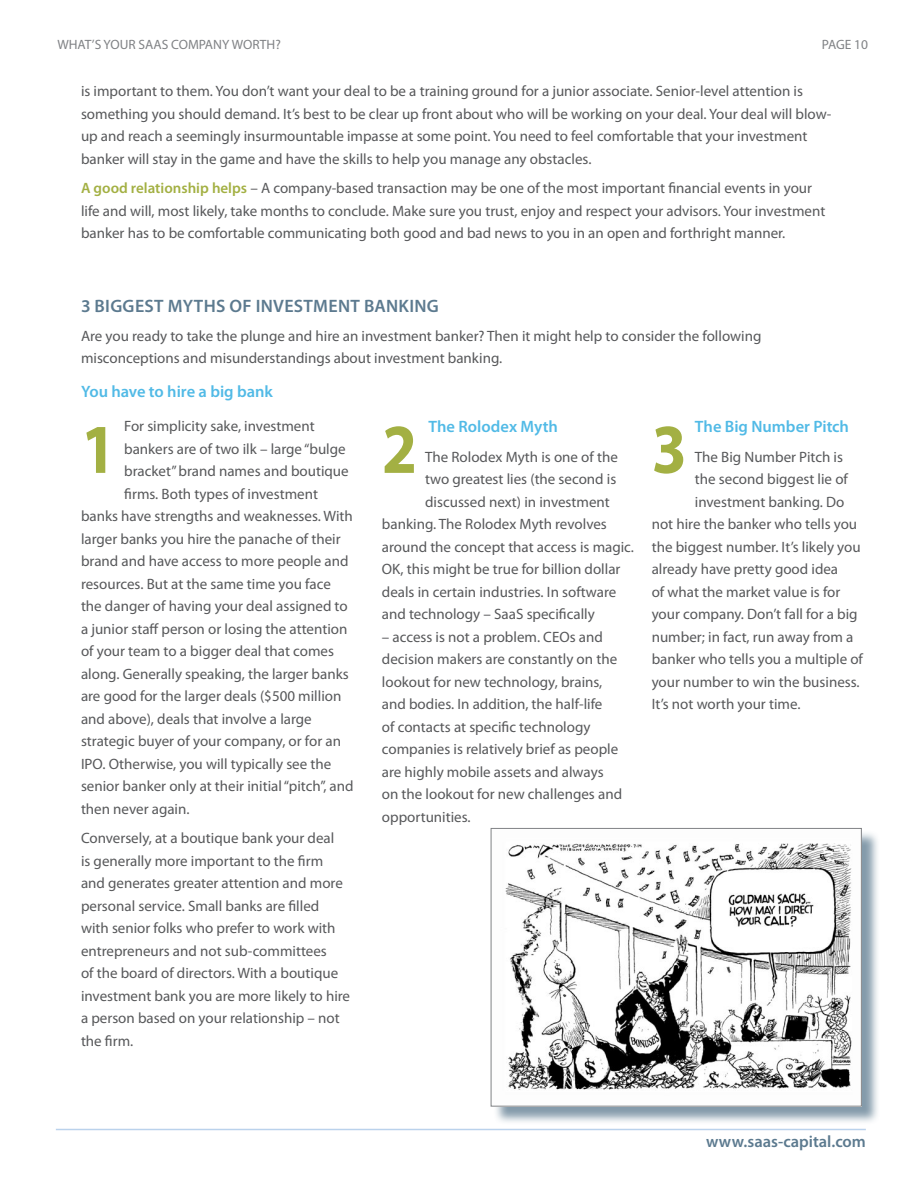
<style>
.page{position:relative;width:918px;height:1188px;background:#fff}
.page>*{position:absolute;margin:0;border:0;box-sizing:border-box;transform-origin:0 0}
.SC_-_title_1{font:700 70.5px "Myriad Pro";color:#a3b043;scale:.9 1}
.SC_-_Subhead_1{font:600 18px "Myriad Pro";letter-spacing:.015em;color:#5c7a8f}
.SC_-_subhead_2{font:600 16.5px "Myriad Pro";color:#51bae6}
.t1{font:600 16.5px "Myriad Pro";color:#5c7a8f}
.SC_-_body_text{font:15px/22.5px "Myriad Pro";color:#57585a}
.t2{font:13.5px "Myriad Pro";color:#808285}
.s1{font-weight:600;color:#a3b043}
</style>
<div class="page">
<hr style="left:56px;top:1129px;width:810px;height:1px;background:#b3cdea">
<div style="left:493px;top:830px;width:387px;height:295px;background:#5c7a8f;opacity:.75"></div>
<img style="left:493px;top:830px;width:367px;height:274px">
<div style="left:491px;top:828px;width:371px;height:278px;border:1px solid #808285"></div>
<p class="t2" style="left:57px;top:36px;width:225px">WHAT’S YOUR SAAS COMPANY WORTH?</p>
<p class="t2" style="left:822px;top:36px;width:48px">PAGE 10</p>
<p class="SC_-_body_text" style="left:81px;top:80px;width:752px">is important to them. You don’t want your deal to be a training ground for a junior associate. Senior-level attention is something you should demand. It’s best to be clear up front about who will be working on your deal. Your deal will blow&shy;up and reach a seemingly insurmountable impasse at some point. You need to feel comfortable that your investment banker will stay in the game and have the skills to help you manage any obstacles.</p>
<p class="SC_-_body_text" style="left:81px;top:177px;width:746px"><span class="s1">A good relationship helps</span> – A company-based transaction may be one of the most important financial events in your life and will, most likely, take months to conclude. Make sure you trust, enjoy and respect your advisors. Your investment banker has to be comfortable communicating both good and bad news to you in an open and forthright manner.</p>
<p class="SC_-_Subhead_1" style="left:81px;top:294px;width:359px">3 BIGGEST MYTHS OF INVESTMENT BANKING</p>
<p class="SC_-_body_text" style="left:81px;top:324px;width:682px">Are you ready to take the plunge and hire an investment banker? Then it might help to consider the following misconceptions and misunderstandings about investment banking.</p>
<p class="SC_-_subhead_2" style="left:81px;top:381px;width:193px">You have to hire a big bank</p>
<p class="SC_-_body_text" style="left:124px;top:415px;width:192px">For simplicity sake, investment</p>
<p class="SC_-_body_text" style="left:124px;top:437px;width:223px">bankers are of two ilk – large “bulge</p>
<p class="SC_-_body_text" style="left:124px;top:460px;width:226px">bracket” brand names and boutique</p>
<p class="SC_-_body_text" style="left:124px;top:482px;width:195px">firms. Both types of investment</p>
<p class="SC_-_body_text" style="left:81px;top:505px;width:273px">banks have strengths and weaknesses. With</p>
<p class="SC_-_body_text" style="left:81px;top:527px;width:261px">larger banks you hire the panache of their</p>
<p class="SC_-_body_text" style="left:81px;top:550px;width:269px">brand and have access to more people and</p>
<p class="SC_-_body_text" style="left:81px;top:572px;width:251px">resources. But at the same time you face</p>
<p class="SC_-_body_text" style="left:81px;top:595px;width:268px">the danger of having your deal assigned to</p>
<p class="SC_-_body_text" style="left:81px;top:617px;width:268px">a junior staff person or losing the attention</p>
<p class="SC_-_body_text" style="left:81px;top:640px;width:255px">of your team to a bigger deal that comes</p>
<p class="SC_-_body_text" style="left:81px;top:662px;width:269px">along. Generally speaking, the larger banks</p>
<p class="SC_-_body_text" style="left:81px;top:685px;width:262px">are good for the larger deals ($500 million</p>
<p class="SC_-_body_text" style="left:81px;top:707px;width:232px">and above), deals that involve a large</p>
<p class="SC_-_body_text" style="left:81px;top:730px;width:262px">strategic buyer of your company, or for an</p>
<p class="SC_-_body_text" style="left:81px;top:752px;width:252px">IPO. Otherwise, you will typically see the</p>
<p class="SC_-_body_text" style="left:81px;top:775px;width:274px">senior banker only at their initial “pitch”, and</p>
<p class="SC_-_body_text" style="left:81px;top:797px;width:110px">then never again.</p>
<p class="SC_-_body_text" style="left:81px;top:826px;width:271px">Conversely, at a boutique bank your deal<br>is generally more important to the firm and generates greater attention and more personal service. Small banks are filled with senior folks who prefer to work with entrepreneurs and not sub-committees<br>of the board of directors. With a boutique investment bank you are more likely to hire a person based on your relationship – not the firm.</p>
<p class="SC_-_title_1" style="left:81px;top:403px;width:41px">1</p>
<p class="SC_-_subhead_2" style="left:429px;top:416px;width:131px">The Rolodex Myth</p>
<p class="SC_-_title_1" style="left:382px;top:403px;width:41px">2</p>
<p class="SC_-_subhead_2" style="left:695px;top:416px;width:156px">The Big Number Pitch</p>
<p class="SC_-_title_1" style="left:652px;top:403px;width:41px">3</p>
<p class="SC_-_body_text" style="left:425px;top:445px;width:194px">The Rolodex Myth is one of the</p>
<p class="SC_-_body_text" style="left:425px;top:468px;width:193px">two greatest lies (the second is</p>
<p class="SC_-_body_text" style="left:425px;top:490px;width:186px">discussed next) in investment</p>
<p class="SC_-_body_text" style="left:382px;top:513px;width:226px">banking. The Rolodex Myth revolves</p>
<p class="SC_-_body_text" style="left:382px;top:535px;width:253px">around the concept that access is magic.</p>
<p class="SC_-_body_text" style="left:382px;top:558px;width:240px">OK, this might be true for billion dollar</p>
<p class="SC_-_body_text" style="left:382px;top:580px;width:236px">deals in certain industries. In software</p>
<p class="SC_-_body_text" style="left:382px;top:603px;width:214px">and technology – SaaS specifically</p>
<p class="SC_-_body_text" style="left:382px;top:625px;width:242px">– access is not a problem. CEOs and decision makers are constantly on the lookout for new technology, brains, and bodies. In addition, the half-life<br>of contacts at specific technology companies is relatively brief as people are highly mobile assets and always on the lookout for new challenges and opportunities.</p>
<p class="SC_-_body_text" style="left:695px;top:445px;width:150px">The Big Number Pitch is</p>
<p class="SC_-_body_text" style="left:695px;top:468px;width:155px">the second biggest lie of</p>
<p class="SC_-_body_text" style="left:695px;top:490px;width:151px">investment banking. Do</p>
<p class="SC_-_body_text" style="left:652px;top:513px;width:207px">not hire the banker who tells you</p>
<p class="SC_-_body_text" style="left:652px;top:535px;width:210px">the biggest number. It’s likely you</p>
<p class="SC_-_body_text" style="left:652px;top:558px;width:188px">already have pretty good idea</p>
<p class="SC_-_body_text" style="left:652px;top:580px;width:190px">of what the market value is for</p>
<p class="SC_-_body_text" style="left:652px;top:603px;width:207px">your company. Don’t fall for a big</p>
<p class="SC_-_body_text" style="left:652px;top:625px;width:203px">number; in fact, run away from a</p>
<p class="SC_-_body_text" style="left:652px;top:648px;width:213px">banker who tells you a multiple of</p>
<p class="SC_-_body_text" style="left:652px;top:670px;width:209px">your number to win the business.</p>
<p class="SC_-_body_text" style="left:652px;top:693px;width:150px">It’s not worth your time.</p>
<p class="t1" style="left:706px;top:1131px;width:161px">www.saas-capital.com</p>
</div>
